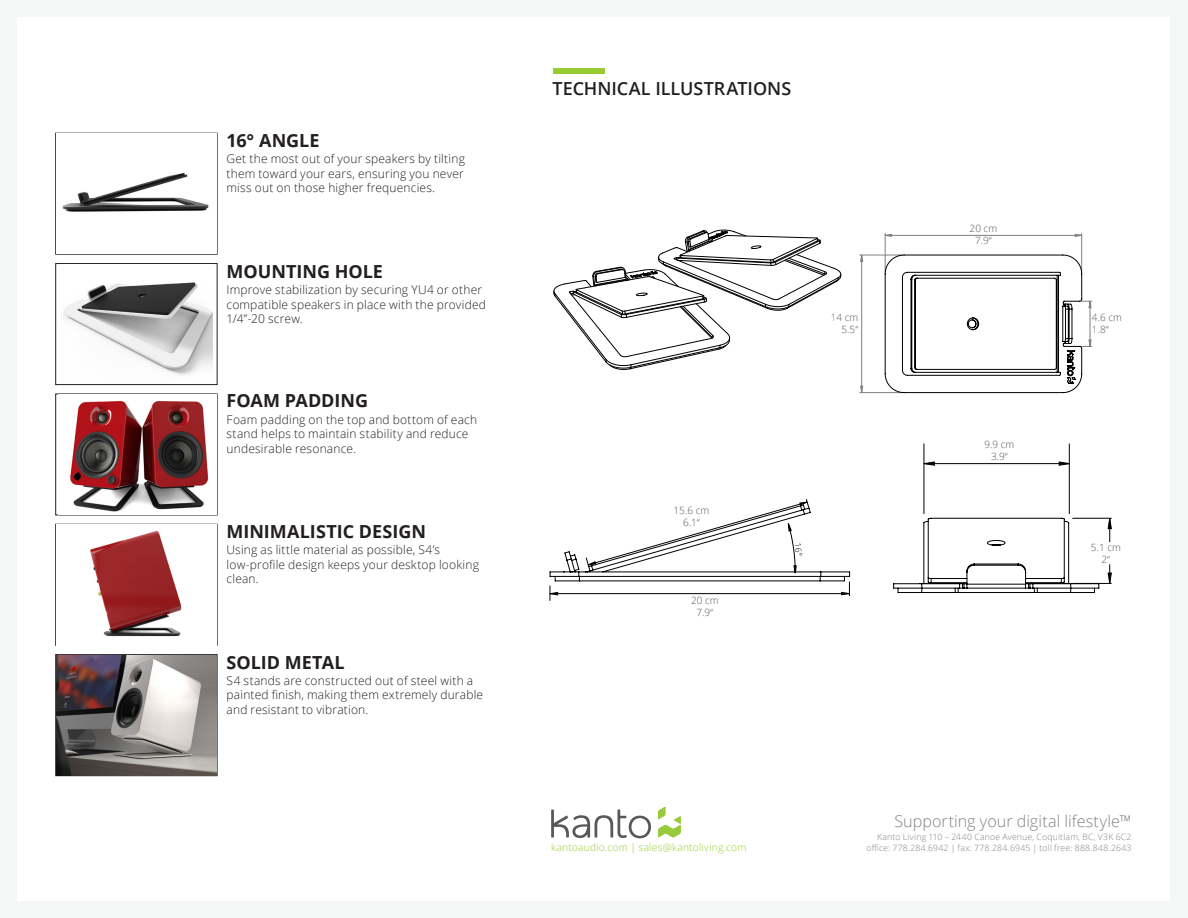
<style>
.page{position:relative;width:1188px;height:918px;background:#f5f7f7}
.page>*{position:absolute;margin:0;border:0;box-sizing:border-box;transform-origin:0 0}
.Features_and_Specs{font:700 18px "Open Sans";color:#231f20}
.t1{font:600 18px "Open Sans";color:#231f20}
.t2{font:300 16.2px "Open Sans";letter-spacing:.005em;color:#808083}
.Text_Back_PS{font:300 12px/14.4px "Open Sans";letter-spacing:.015em;color:#231f20}
.t3{font:300 10.2px "Open Sans";letter-spacing:.02em;color:#9c3}
.t4{font:300 10.05px/12px "Open Sans";color:#58585b;text-align:center}
.t5{font:300 8.7px "Open Sans";letter-spacing:.025em;color:#808083}
</style>
<div class="page">
<div style="left:18px;top:17px;width:1152px;height:883px;background:#fff"></div>
<div style="left:553px;top:68px;width:52px;height:5px;background:#9c3"></div>
<div style="left:55px;top:133px;width:162px;height:121px;border:1px solid #231f20"></div>
<div style="left:55px;top:263px;width:162px;height:122px;border:1px solid #231f20"></div>
<div style="left:55px;top:524px;width:162px;height:122px;border:1px solid #231f20"></div>
<div style="left:55px;top:654px;width:162px;height:122px;border:1px solid #231f20"></div>
<svg style="left:658px;top:807px;width:23px;height:31px"></svg>
<svg style="left:551px;top:810px;width:100px;height:28px"></svg>
<img style="left:60px;top:264px;width:153px;height:120px">
<img style="left:56px;top:134px;width:160px;height:120px">
<img style="left:56px;top:525px;width:161px;height:120px">
<img style="left:70px;top:400px;width:139px;height:112px">
<hr style="left:885px;top:233px;width:1px;height:39px;background:#808080">
<hr style="left:1081px;top:233px;width:1px;height:39px;background:#808080">
<hr style="left:861px;top:255px;width:1px;height:138px;background:#808080">
<hr style="left:860px;top:392px;width:42px;height:1px;background:#808080">
<hr style="left:860px;top:255px;width:42px;height:1px;background:#808080">
<svg style="left:885px;top:234px;width:197px;height:3px"></svg>
<svg style="left:860px;top:386px;width:3px;height:7px"></svg>
<svg style="left:860px;top:255px;width:3px;height:7px"></svg>
<svg style="left:885px;top:255px;width:207px;height:138px"></svg>
<svg style="left:553px;top:230px;width:288px;height:140px"></svg>
<hr style="left:1069px;top:444px;width:1px;height:70px;background:#000">
<hr style="left:1073px;top:518px;width:38px;height:1px;background:#000">
<hr style="left:1073px;top:583px;width:38px;height:1px;background:#000">
<hr style="left:924px;top:444px;width:1px;height:70px;background:#000">
<hr style="left:924px;top:463px;width:145px;height:1px;background:#000">
<svg style="left:1059px;top:462px;width:11px;height:4px"></svg>
<svg style="left:924px;top:462px;width:11px;height:4px"></svg>
<svg style="left:893px;top:518px;width:206px;height:75px"></svg>
<svg style="left:1108px;top:518px;width:4px;height:24px"></svg>
<svg style="left:1108px;top:565px;width:4px;height:19px"></svg>
<img style="left:56px;top:655px;width:161px;height:120px">
<svg style="left:550px;top:499px;width:300px;height:102px"></svg>
<p class="Features_and_Specs" style="left:227px;top:127px;width:94px">16° ANGLE</p>
<p class="Text_Back_PS" style="left:227px;top:151px;width:240px;text-align:justify">Get the most out of your speakers by tilting them toward your ears, ensuring you never miss out on those higher frequencies.</p>
<p class="Features_and_Specs" style="left:227px;top:259px;width:158px">MOUNTING HOLE</p>
<p class="Text_Back_PS" style="left:227px;top:283px;width:261px">Improve stabilization by securing YU4 or other compatible speakers in place with the provided<br>1/4”-20 screw.</p>
<p class="Features_and_Specs" style="left:227px;top:388px;width:143px">FOAM PADDING</p>
<p class="Text_Back_PS" style="left:227px;top:412px;width:252px">Foam padding on the top and bottom of each stand helps to maintain stability and reduce undesirable resonance.</p>
<p class="Features_and_Specs" style="left:227px;top:519px;width:201px">MINIMALISTIC DESIGN</p>
<p class="Text_Back_PS" style="left:227px;top:542px;width:254px">Using as little material as possible, S4’s low-profile design keeps your desktop looking clean.</p>
<p class="Features_and_Specs" style="left:227px;top:649px;width:120px">SOLID METAL</p>
<p class="Text_Back_PS" style="left:227px;top:673px;width:258px">S4 stands are constructed out of steel with a painted finish, making them extremely durable and resistant to vibration.</p>
<h1 class="t1" style="left:553px;top:76px;width:240px">TECHNICAL ILLUSTRATIONS</h1>
<p class="t4" style="left:674px;top:504px;width:37px">15.6 cm<br>6.1“</p>
<p class="t4" style="left:691px;top:594px;width:29px">20 cm<br>7.9“</p>
<p class="t4" style="left:970px;top:222px;width:29px">20 cm<br>7.9“</p>
<p class="t4" style="left:831px;top:311px;width:29px;text-align:right">14 cm<br>5.5“</p>
<p class="t4" style="left:1092px;top:311px;width:31px;text-align:left">4.6 cm<br>1.8“</p>
<p class="t4" style="left:984px;top:438px;width:31px">9.9 cm<br>3.9“</p>
<p class="t4" style="left:1091px;top:541px;width:31px">5.1 cm<br>2“</p>
<h2 class="t2" style="left:895px;top:810px;width:239px">Supporting your digital lifestyle™</h2>
<p class="t5" style="left:877px;top:831px;width:256px">Kanto Living 110 – 2440 Canoe Avenue, Coquitlam, BC, V3K 6C2</p>
<p class="t3" style="left:551px;top:840px;width:197px">kantoaudio.com | sales@kantoliving.com</p>
<p class="t5" style="left:866px;top:841px;width:267px">office: 778.284.6942 | fax: 778.284.6945 | toll free: 888.848.2643</p>
</div>
